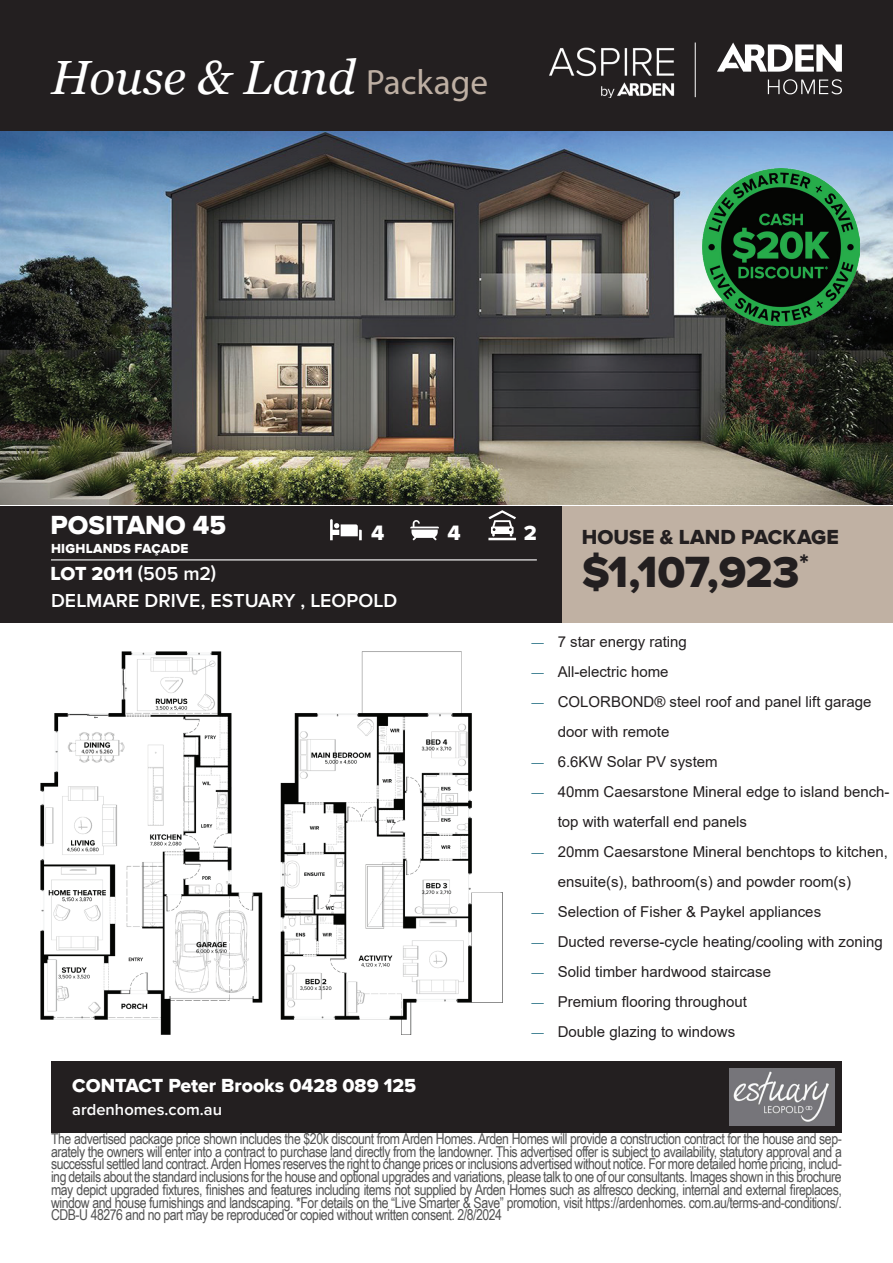
<style>
.page{position:relative;width:893px;height:1263px;background:#fff}
.page>*{position:absolute;margin:0;border:0;box-sizing:border-box;transform-origin:0 0}
.t1{font:italic 48px "Georgia";color:#fff}
.t2{font:45px "Proxima Nova Extrabld";letter-spacing:-.01em;color:#231f20}
.t3{font:27px "Proxima Nova Extrabld";letter-spacing:-.005em;color:#fff}
.t4{font:21.45px "Proxima Nova Extrabld";color:#fff}
.t5{font:21px "Proxima Nova Extrabld";color:#231f20}
.t6{font:19.5px "Proxima Nova Extrabld";color:#fff}
.t7{font:600 19.5px "Proxima Nova";letter-spacing:.005em;color:#fff}
.t8{font:600 16.5px "Proxima Nova";color:#fff}
.t9{font:15px/12.8px "Arial Narrow";letter-spacing:-.03em;color:#535353;text-align:justify}
.t10{font:15px/30px "Arial";color:#231f20}
.t11{font:13.5px "Proxima Nova Extrabld";letter-spacing:.015em;color:#fff}
.s1{font-family:"Myriad Pro";font-style:normal;font-size:35.25px;color:#beafa3}
.s2{font-family:"Proxima Nova";font-weight:600}
.s3{font-family:"Minion Pro";color:#14647a}
</style>
<div class="page">
<img style="left:0;top:131px;width:893px;height:374px">
<div style="left:561px;top:506px;width:332px;height:116px;background:#c0b1a3"></div>
<div style="left:51px;top:1061px;width:791px;height:71px;background:#231f20"></div>
<div style="left:0;top:506px;width:561px;height:116px;background:#231f20"></div>
<div style="left:0;top:0;width:893px;height:131px;background:#231f20"></div>
<img style="left:549px;top:48px;width:125px;height:49px">
<svg style="left:488px;top:510px;width:28px;height:30px"></svg>
<svg style="left:330px;top:519px;width:32px;height:21px"></svg>
<svg style="left:410px;top:520px;width:29px;height:20px"></svg>
<img style="left:40px;top:652px;width:463px;height:383px">
<img style="left:729px;top:1068px;width:105px;height:57px">
<img style="left:26px;top:286px;width:157px;height:39px">
<img style="left:703px;top:407px;width:158px;height:39px">
<img style="left:702px;top:168px;width:158px;height:157px">
<svg style="left:717px;top:43px;width:125px;height:29px"></svg>
<svg style="left:768px;top:79px;width:74px;height:15px"></svg>
<hr style="left:695px;top:43px;width:1px;height:54px;background:#fff">
<hr style="left:51px;top:559px;width:486px;height:1px;background:#fff">
<h1 class="t1" style="left:51px;top:48px;width:439px">House &amp; Land <span class="s1">Package</span></h1>
<h3 class="t3" style="left:51px;top:509px;width:177px">POSITANO 45</h3>
<h3 class="t6" style="left:51px;top:563px;width:167px">LOT 2011 <span class="s2">(505 m2)</span></h3>
<h3 class="t4" style="left:371px;top:521px;width:15px">4</h3>
<h3 class="t4" style="left:447px;top:521px;width:15px">4</h3>
<h3 class="t4" style="left:524px;top:521px;width:15px">2</h3>
<p class="t11" style="left:51px;top:540px;width:139px">HIGHLANDS FAÇADE</p>
<h3 class="t7" style="left:51px;top:589px;width:348px">DELMARE DRIVE, ESTUARY , LEOPOLD</h3>
<h3 class="t5" style="left:582px;top:524px;width:258px">HOUSE &amp; LAND PACKAGE</h3>
<h2 class="t2" style="left:582px;top:546px;width:229px">$1,107,923<sup>*</sup></h2>
<h3 class="t6" style="left:72px;top:1074px;width:345px">CONTACT Peter Brooks 0428 089 125</h3>
<p class="t8" style="left:72px;top:1100px;width:151px">ardenhomes.com.au</p>
<p class="t10" style="left:531px;top:627px;width:158px"><span class="s3">—</span> 7 star energy rating</p>
<p class="t10" style="left:531px;top:657px;width:139px"><span class="s3">—</span> All-electric home</p>
<p class="t10" style="left:558px;top:687px;width:315px;text-indent:-27px"><span class="s3">—</span> COLORBOND® steel roof and panel lift garage door with remote</p>
<p class="t10" style="left:531px;top:747px;width:189px"><span class="s3">—</span> 6.6KW Solar PV system</p>
<p class="t10" style="left:558px;top:777px;width:333px;text-indent:-27px"><span class="s3">—</span> 40mm Caesarstone Mineral edge to island bench&shy;top with waterfall end panels</p>
<p class="t10" style="left:558px;top:837px;width:332px;text-indent:-27px"><span class="s3">—</span> 20mm Caesarstone Mineral benchtops to kitchen, ensuite(s), bathroom(s) and powder room(s)</p>
<p class="t10" style="left:531px;top:897px;width:292px"><span class="s3">—</span> Selection of Fisher &amp; Paykel appliances</p>
<p class="t10" style="left:531px;top:927px;width:354px"><span class="s3">—</span> Ducted reverse-cycle heating/cooling with zoning</p>
<p class="t10" style="left:531px;top:957px;width:242px"><span class="s3">—</span> Solid timber hardwood staircase</p>
<p class="t10" style="left:531px;top:987px;width:218px"><span class="s3">—</span> Premium flooring throughout</p>
<p class="t10" style="left:531px;top:1017px;width:206px"><span class="s3">—</span> Double glazing to windows</p>
<p class="t9" style="left:51px;top:1131px;width:792px">The advertised package price shown includes the $20k discount from Arden Homes. Arden Homes will provide a construction contract for the house and sep&shy;arately the owners will enter into a contract to purchase land directly from the landowner. This advertised offer is subject to availability, statutory approval and a successful settled land contract. Arden Homes reserves the right to change prices or inclusions advertised without notice. For more detailed home pricing, includ&shy;ing details about the standard inclusions for the house and optional upgrades and variations, please talk to one of our consultants. Images shown in this brochure may depict upgraded fixtures, finishes and features including items not supplied by Arden Homes such as alfresco decking, internal and external fireplaces, window and house furnishings and landscaping. *For details on the “Live Smarter &amp; Save” promotion, visit https://ardenhomes. com.au/terms-and-conditions/.<br>CDB-U 48276 and no part may be reproduced or copied without written consent. 2/8/2024</p>
</div>
